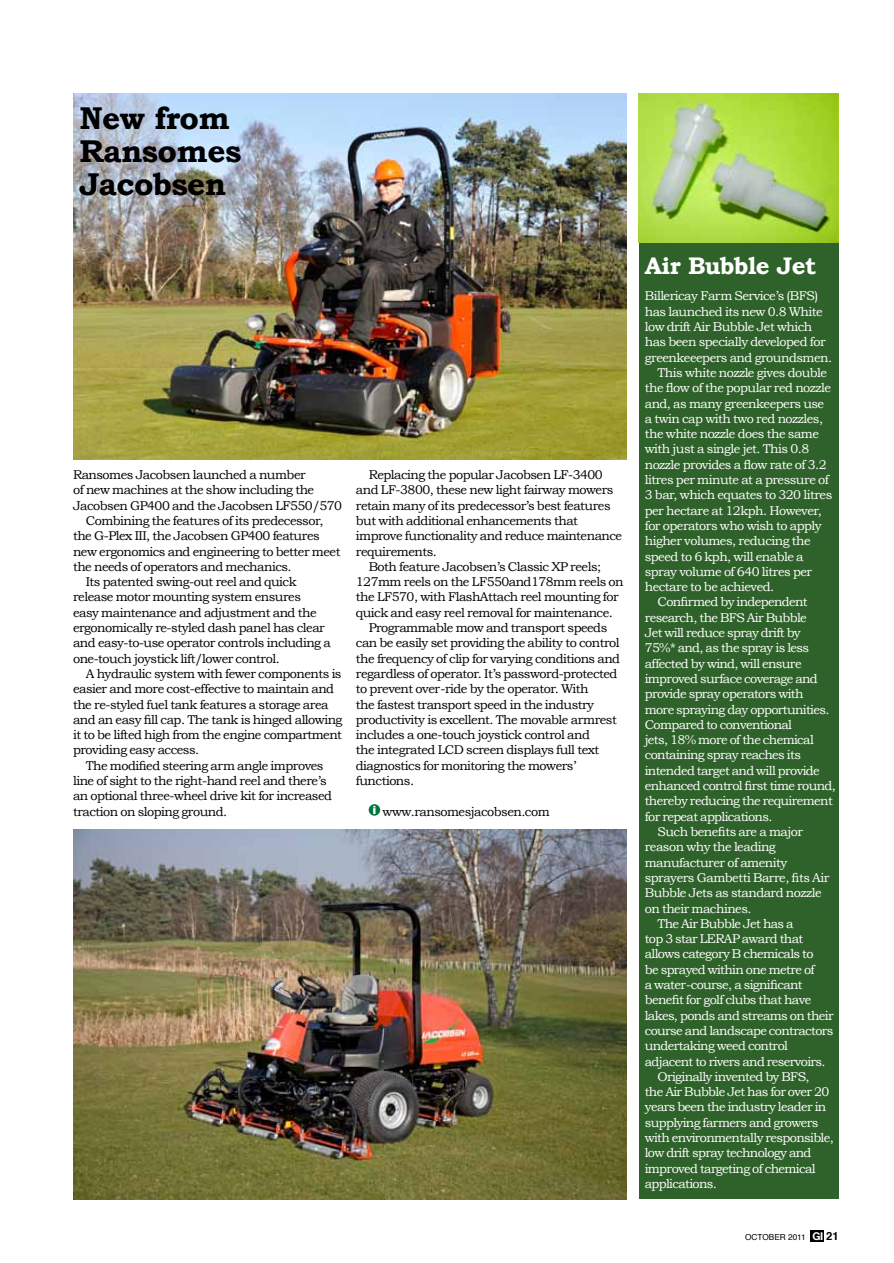
<style>
.page{position:relative;width:894px;height:1263px;background:#fff}
.page>*{position:absolute;margin:0;border:0;box-sizing:border-box;transform-origin:0 0}
.t1{font:700 31.5px/33px "Bookman Old Style";letter-spacing:-.02em;color:#000}
.t2{font:700 24px "Bookman Old Style";letter-spacing:-.02em;color:#fff}
.t3{font:12.75px "Bookman Old Style";letter-spacing:-.04em;color:#000}
.t4{font:12.75px "Bookman Old Style";letter-spacing:-.05em;color:#fff}
.t5{font:8.25px "Helvetica";color:#000}
.s1{font-family:"Helvetica Neue";font-weight:700;font-size:10.8px;color:#fff}
.s2{font-weight:700;font-size:11.25px}
</style>
<div class="page">
<div style="left:810px;top:1230px;width:14px;height:11px;background:#000"></div>
<svg style="left:369px;top:804px;width:11px;height:12px"></svg>
<svg style="left:373px;top:806px;width:2px;height:8px"></svg>
<img style="left:73px;top:94px;width:553px;height:365px">
<img style="left:73px;top:829px;width:553px;height:370px">
<div style="left:639px;top:94px;width:199px;height:1105px;background:#2f622a"></div>
<img style="left:639px;top:94px;width:199px;height:149px">
<p class="t1" style="left:79px;top:101px;width:163px">New from<br>Ransomes<br>Jacobsen</p>
<p class="t3" style="left:73px;top:467px;width:234px">Ransomes Jacobsen launched a number</p>
<p class="t3" style="left:73px;top:483px;width:243px">of new machines at the show including the</p>
<p class="t3" style="left:73px;top:498px;width:271px">Jacobsen GP400 and the Jacobsen LF550/570</p>
<p class="t3" style="left:86px;top:513px;width:239px">Combining the features of its predecessor,</p>
<p class="t3" style="left:73px;top:529px;width:248px">the G-Plex III, the Jacobsen GP400 features</p>
<p class="t3" style="left:73px;top:544px;width:269px">new ergonomics and engineering to better meet</p>
<p class="t3" style="left:73px;top:559px;width:220px">the needs of operators and mechanics.</p>
<p class="t3" style="left:86px;top:574px;width:212px">Its patented swing-out reel and quick</p>
<p class="t3" style="left:73px;top:590px;width:229px">release motor mounting system ensures</p>
<p class="t3" style="left:73px;top:605px;width:245px">easy maintenance and adjustment and the</p>
<p class="t3" style="left:73px;top:620px;width:253px">ergonomically re-styled dash panel has clear</p>
<p class="t3" style="left:73px;top:636px;width:259px">and easy-to-use operator controls including a</p>
<p class="t3" style="left:73px;top:651px;width:208px">one-touch joystick lift/lower control.</p>
<p class="t3" style="left:86px;top:666px;width:257px">A hydraulic system with fewer components is</p>
<p class="t3" style="left:73px;top:682px;width:263px">easier and more cost-effective to maintain and</p>
<p class="t3" style="left:73px;top:697px;width:257px">the re-styled fuel tank features a storage area</p>
<p class="t3" style="left:73px;top:712px;width:271px">and an easy fill cap. The tank is hinged allowing</p>
<p class="t3" style="left:73px;top:727px;width:270px">it to be lifted high from the engine compartment</p>
<p class="t3" style="left:73px;top:743px;width:128px">providing easy access.</p>
<p class="t3" style="left:86px;top:758px;width:239px">The modified steering arm angle improves</p>
<p class="t3" style="left:73px;top:773px;width:255px">line of sight to the right-hand reel and there’s</p>
<p class="t3" style="left:73px;top:789px;width:260px">an optional three-wheel drive kit for increased</p>
<p class="t3" style="left:73px;top:804px;width:156px">traction on sloping ground.</p>
<p class="t3" style="left:369px;top:467px;width:236px">Replacing the popular Jacobsen LF-3400</p>
<p class="t3" style="left:356px;top:483px;width:259px">and LF-3800, these new light fairway mowers</p>
<p class="t3" style="left:356px;top:498px;width:256px">retain many of its predecessor’s best features</p>
<p class="t3" style="left:356px;top:513px;width:224px">but with additional enhancements that</p>
<p class="t3" style="left:356px;top:529px;width:268px">improve functionality and reduce maintenance</p>
<p class="t3" style="left:356px;top:544px;width:83px">requirements.</p>
<p class="t3" style="left:369px;top:559px;width:234px">Both feature Jacobsen’s Classic XP reels;</p>
<p class="t3" style="left:356px;top:574px;width:269px">127mm reels on the LF550and178mm reels on</p>
<p class="t3" style="left:356px;top:590px;width:264px">the LF570, with FlashAttach reel mounting for</p>
<p class="t3" style="left:356px;top:605px;width:258px">quick and easy reel removal for maintenance.</p>
<p class="t3" style="left:369px;top:620px;width:240px">Programmable mow and transport speeds</p>
<p class="t3" style="left:356px;top:636px;width:265px">can be easily set providing the ability to control</p>
<p class="t3" style="left:356px;top:651px;width:266px">the frequency of clip for varying conditions and</p>
<p class="t3" style="left:356px;top:666px;width:263px">regardless of operator. It’s password-protected</p>
<p class="t3" style="left:356px;top:682px;width:234px">to prevent over-ride by the operator. With</p>
<p class="t3" style="left:356px;top:697px;width:240px">the fastest transport speed in the industry</p>
<p class="t3" style="left:356px;top:712px;width:262px">productivity is excellent. The movable armrest</p>
<p class="t3" style="left:356px;top:727px;width:235px">includes a one-touch joystick control and</p>
<p class="t3" style="left:356px;top:743px;width:245px">the integrated LCD screen displays full text</p>
<p class="t3" style="left:356px;top:758px;width:221px">diagnostics for monitoring the mowers’</p>
<p class="t3" style="left:356px;top:773px;width:60px">functions.</p>
<p class="t3" style="left:382px;top:804px;width:169px">www.ransomesjacobsen.com</p>
<p class="t2" style="left:645px;top:251px;width:173px">Air Bubble Jet</p>
<p class="t4" style="left:645px;top:289px;width:175px">Billericay Farm Service’s (BFS)</p>
<p class="t4" style="left:645px;top:304px;width:179px">has launched its new 0.8 White</p>
<p class="t4" style="left:645px;top:319px;width:169px">low drift Air Bubble Jet which</p>
<p class="t4" style="left:645px;top:335px;width:182px">has been specially developed for</p>
<p class="t4" style="left:645px;top:350px;width:189px">greenkeeepers and groundsmen.</p>
<p class="t4" style="left:657px;top:365px;width:171px">This white nozzle gives double</p>
<p class="t4" style="left:645px;top:381px;width:188px">the flow of the popular red nozzle</p>
<p class="t4" style="left:645px;top:396px;width:181px">and, as many greenkeepers use</p>
<p class="t4" style="left:645px;top:411px;width:180px">a twin cap with two red nozzles,</p>
<p class="t4" style="left:645px;top:426px;width:176px">the white nozzle does the same</p>
<p class="t4" style="left:645px;top:442px;width:166px">with just a single jet. This 0.8</p>
<p class="t4" style="left:645px;top:457px;width:183px">nozzle provides a flow rate of 3.2</p>
<p class="t4" style="left:645px;top:472px;width:186px">litres per minute at a pressure of</p>
<p class="t4" style="left:645px;top:488px;width:189px">3 bar, which equates to 320 litres</p>
<p class="t4" style="left:645px;top:503px;width:179px">per hectare at 12kph. However,</p>
<p class="t4" style="left:645px;top:518px;width:178px">for operators who wish to apply</p>
<p class="t4" style="left:645px;top:534px;width:167px">higher volumes, reducing the</p>
<p class="t4" style="left:645px;top:549px;width:160px">speed to 6 kph, will enable a</p>
<p class="t4" style="left:645px;top:564px;width:169px">spray volume of 640 litres per</p>
<p class="t4" style="left:645px;top:579px;width:131px">hectare to be achieved.</p>
<p class="t4" style="left:657px;top:595px;width:152px">Confirmed by independent</p>
<p class="t4" style="left:645px;top:610px;width:164px">research, the BFS Air Bubble</p>
<p class="t4" style="left:645px;top:625px;width:158px">Jet will reduce spray drift by</p>
<p class="t4" style="left:645px;top:641px;width:166px">75%* and, as the spray is less</p>
<p class="t4" style="left:645px;top:656px;width:158px">affected by wind, will ensure</p>
<p class="t4" style="left:645px;top:671px;width:175px">improved surface coverage and</p>
<p class="t4" style="left:645px;top:687px;width:160px">provide spray operators with</p>
<p class="t4" style="left:645px;top:702px;width:186px">more spraying day opportunities.</p>
<p class="t4" style="left:645px;top:717px;width:149px">Compared to conventional</p>
<p class="t4" style="left:645px;top:732px;width:171px">jets, 18% more of the chemical</p>
<p class="t4" style="left:645px;top:748px;width:158px">containing spray reaches its</p>
<p class="t4" style="left:645px;top:763px;width:176px">intended target and will provide</p>
<p class="t4" style="left:645px;top:778px;width:192px">enhanced control first time round,</p>
<p class="t4" style="left:645px;top:794px;width:190px">thereby reducing the requirement</p>
<p class="t4" style="left:645px;top:809px;width:129px">for repeat applications.</p>
<p class="t4" style="left:657px;top:824px;width:147px">Such benefits are a major</p>
<p class="t4" style="left:645px;top:840px;width:133px">reason why the leading</p>
<p class="t4" style="left:645px;top:855px;width:144px">manufacturer of amenity</p>
<p class="t4" style="left:645px;top:870px;width:186px">sprayers Gambetti Barre, fits Air</p>
<p class="t4" style="left:645px;top:885px;width:178px">Bubble Jets as standard nozzle</p>
<p class="t4" style="left:645px;top:901px;width:108px">on their machines.</p>
<p class="t4" style="left:657px;top:916px;width:138px">The Air Bubble Jet has a</p>
<p class="t4" style="left:645px;top:931px;width:160px">top 3 star LERAP award that</p>
<p class="t4" style="left:645px;top:947px;width:170px">allows category B chemicals to</p>
<p class="t4" style="left:645px;top:962px;width:171px">be sprayed within one metre of</p>
<p class="t4" style="left:645px;top:977px;width:159px">a water-course, a significant</p>
<p class="t4" style="left:645px;top:993px;width:168px">benefit for golf clubs that have</p>
<p class="t4" style="left:645px;top:1008px;width:190px">lakes, ponds and streams on their</p>
<p class="t4" style="left:645px;top:1023px;width:190px">course and landscape contractors</p>
<p class="t4" style="left:645px;top:1038px;width:145px">undertaking weed control</p>
<p class="t4" style="left:645px;top:1054px;width:182px">adjacent to rivers and reservoirs.</p>
<p class="t4" style="left:657px;top:1069px;width:154px">Originally invented by BFS,</p>
<p class="t4" style="left:645px;top:1084px;width:186px">the Air Bubble Jet has for over 20</p>
<p class="t4" style="left:645px;top:1100px;width:183px">years been the industry leader in</p>
<p class="t4" style="left:645px;top:1115px;width:175px">supplying farmers and growers</p>
<p class="t4" style="left:645px;top:1130px;width:191px">with environmentally responsible,</p>
<p class="t4" style="left:645px;top:1146px;width:168px">low drift spray technology and</p>
<p class="t4" style="left:645px;top:1161px;width:172px">improved targeting of chemical</p>
<p class="t4" style="left:645px;top:1176px;width:74px">applications.</p>
<p class="t5" style="left:745px;top:1231px;width:95px">OCTOBER 2011 <span class="s1">GI</span> <span class="s2">21</span></p>
</div>
